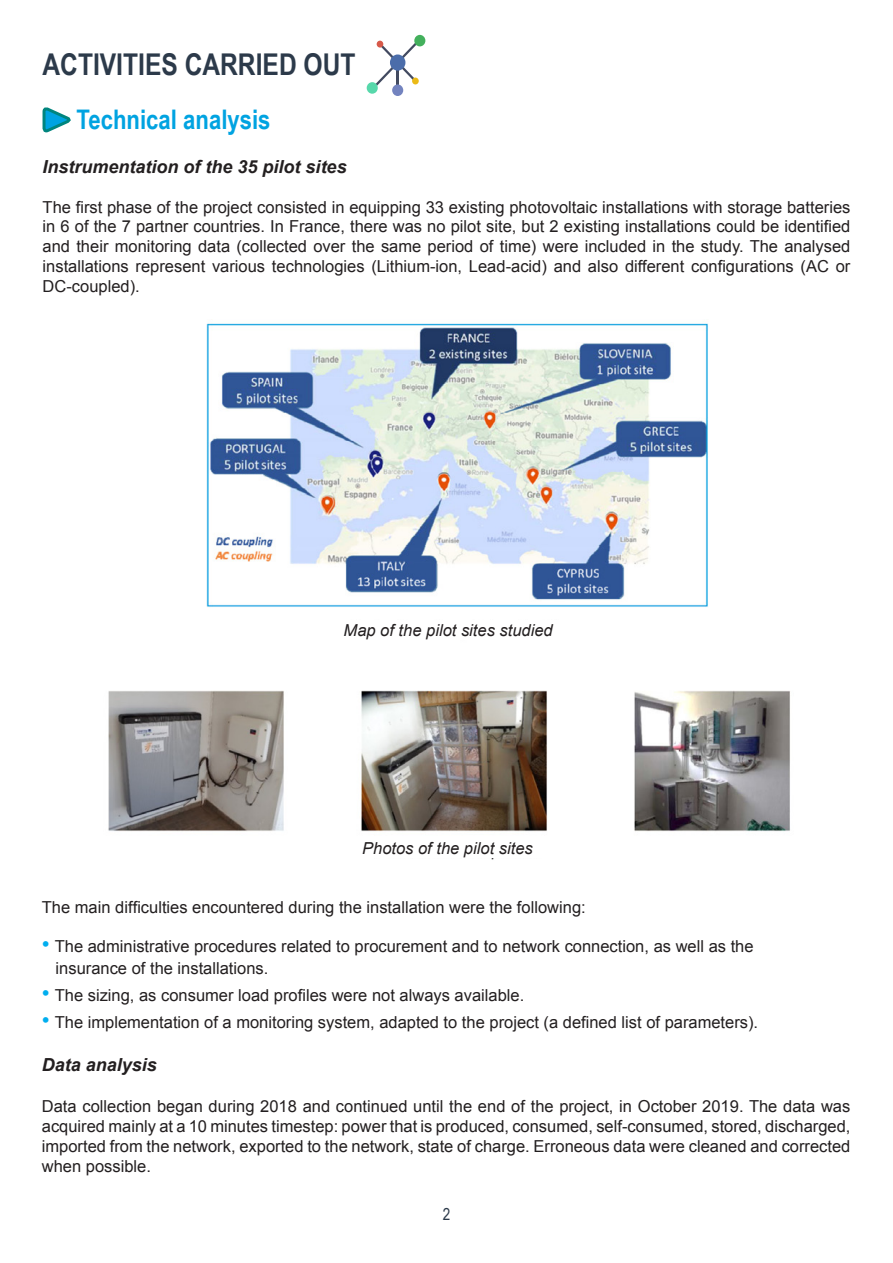
<style>
.page{position:relative;width:893px;height:1263px;background:#fff}
.page>*{position:absolute;margin:0;border:0;box-sizing:border-box;transform-origin:0 0}
.t1{font:700 30px "Arial Narrow";color:#2c3a4a}
.t2{font:700 27px "Arial Narrow";color:#00a3e1}
.t3{font:italic 700 18px "Arial";color:#231f20}
.t4{font:16.5px/19.8px "Arial";color:#231f20;text-align:justify}
.t5{font:italic 16.5px "Arial";color:#231f20}
.t6{font:16.5px "Arial Narrow";color:#2c3a4a}
.s1{font-size:22.5px;color:#00aeef}
</style>
<div class="page">
<svg style="left:376px;top:41px;width:42px;height:47px"></svg>
<div style="left:414px;top:35px;width:11px;height:11px;background:#43b05c;border-radius:50%"></div>
<div style="left:392px;top:84px;width:11px;height:12px;background:#7383bf;border-radius:50%"></div>
<div style="left:367px;top:82px;width:11px;height:12px;background:#57d8ab;border-radius:50%"></div>
<div style="left:377px;top:41px;width:6px;height:7px;background:#d75a4a;border-radius:50%"></div>
<div style="left:412px;top:78px;width:7px;height:6px;background:#ebba16;border-radius:50%"></div>
<div style="left:390px;top:54px;width:15px;height:17px;background:#4b6daa;border-radius:50%"></div>
<svg style="left:42px;top:107px;width:29px;height:25px"></svg>
<img style="left:206px;top:323px;width:502px;height:284px">
<img style="left:108px;top:690px;width:682px;height:170px">
<div style="left:320px;top:839px;width:255px;height:19px;background:#fff"></div>
<h1 class="t1" style="left:43px;top:42px;width:32px">ACTIVITIE</h1>
<h1 class="t1" style="left:161px;top:42px;width:74px">S CARRIE</h1>
<h1 class="t1" style="left:279px;top:42px;width:77px">D OUT</h1>
<h2 class="t2" style="left:77px;top:99px;width:196px">Technical analysis</h2>
<p class="t3" style="left:43px;top:155px;width:306px">Instrumentation of the 35 pilot sites</p>
<p class="t4" style="left:43px;top:197px;width:809px">The first phase of the project consisted in equipping 33 existing photovoltaic installations with storage batteries in 6 of the 7 partner countries. In France, there was no pilot site, but 2 existing installations could be identified and their monitoring data (collected over the same period of time) were included in the study. The analysed installations represent various technologies (Lithium-ion, Lead-acid) and also different configurations (AC or DC-coupled).</p>
<p class="t5" style="left:344px;top:620px;width:211px">Map of the pilot sites studied</p>
<p class="t5" style="left:362px;top:838px;width:172px">Photos of the pilot sites</p>
<p class="t4" style="left:42px;top:897px;width:545px">The main difficulties encountered during the installation were the following:</p>
<p class="t4" style="left:56px;top:936px;width:699px;line-height:21.6px;text-indent:-14px"><span class="s1">•</span> The administrative procedures related to procurement and to network connection, as well as the insurance of the installations.</p>
<p class="t4" style="left:42px;top:985px;width:484px"><span class="s1">•</span> The sizing, as consumer load profiles were not always available.</p>
<p class="t4" style="left:42px;top:1012px;width:718px"><span class="s1">•</span> The implementation of a monitoring system, adapted to the project (a defined list of parameters).</p>
<p class="t3" style="left:42px;top:1053px;width:117px">Data analysis</p>
<p class="t4" style="left:42px;top:1097px;width:810px">Data collection began during 2018 and continued until the end of the project, in October 2019. The data was acquired mainly at a 10 minutes timestep: power that is produced, consumed, self-consumed, stored, discharged, imported from the network, exported to the network, state of charge. Erroneous data were cleaned and corrected when possible.</p>
<p class="t6" style="left:443px;top:1204px;width:9px">2</p>
</div>
